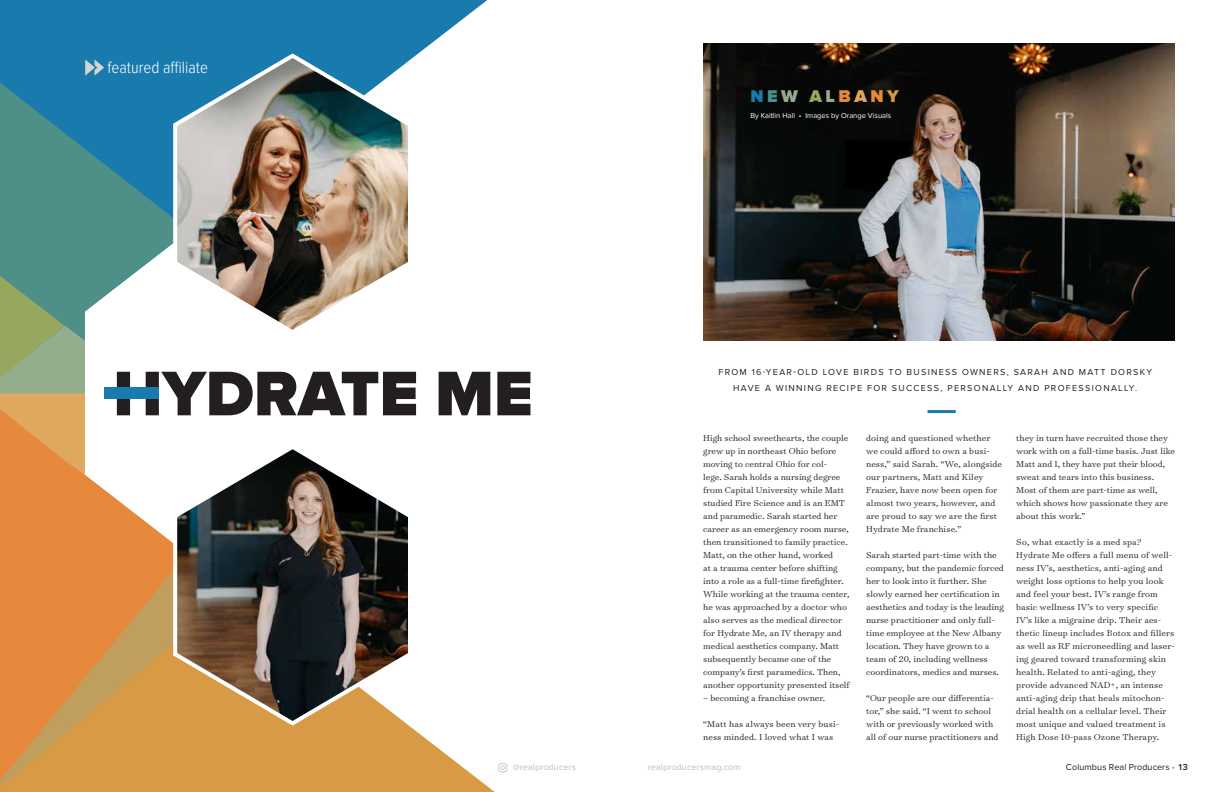
<style>
.page{position:relative;width:1224px;height:792px;background:#fff}
.page>*{position:absolute;margin:0;border:0;box-sizing:border-box;transform-origin:0 0}
.t1{font:900 65.3px "Proxima Nova";color:#231f20}
.t2{font:900 17.6px "Proxima Nova";letter-spacing:.2em;color:#94ad8d}
.t3{font:300 17px "Proxima Nova Cond";color:#fff}
.t4{font:300 9.8px/13px "Surveyor Text";color:#231f20}
.t5{font:9px/15.4px "Proxima Nova";letter-spacing:.145em;color:#231f20;text-align:center}
.t6{font:9px "Proxima Nova";letter-spacing:.01em;color:#bcbec0}
.t7{font:9px "Proxima Nova";letter-spacing:.01em;color:#231f20}
.t8{font:7.5px "Proxima Nova";color:#fff}
.s1{color:#197aad}
.s2{color:#4e9088}
.s3{color:#96a760}
.s4{color:#e6893d}
.s5{color:#dea85f}
.s6{color:#d89a44}
.s7{color:#19a8e0}
.s8{font-weight:600}
</style>
<div class="page">
<svg style="left:498px;top:763px;width:9px;height:9px"></svg>
<img style="left:703px;top:44px;width:472px;height:296px">
<svg style="left:0;top:728px;width:495px;height:64px;background:#dda85f"></svg>
<svg style="left:0;top:475px;width:171px;height:79px;fill:#e6893d"></svg>
<svg style="left:0;top:554px;width:235px;height:234px;background:#db9244"></svg>
<svg style="left:0;top:0;width:487px;height:83px;background:#358ab7"></svg>
<svg style="left:0;top:83px;width:171px;height:229px;background:#4b919c"></svg>
<svg style="left:0;top:276px;width:85px;height:199px;background:#a89f6b"></svg>
<svg style="left:85px;top:59px;width:19px;height:17px"></svg>
<div style="left:105px;top:387px;width:54px;height:12px;background:#197aad"></div>
<img style="left:171px;top:51px;width:244px;height:279px">
<img style="left:171px;top:449px;width:241px;height:279px">
<hr style="left:928px;top:410px;width:28px;height:3px;background:#197aad">
<h3 class="t3" style="left:107px;top:59px;width:102px">featured affiliate</h3>
<h1 class="t1" style="left:113px;top:364px;width:421px">HYDRATE ME</h1>
<h2 class="t2" style="left:750px;top:88px;width:150px"><span class="s1">N</span><span class="s2">E</span>W <span class="s3">A</span>L<span class="s4">B</span><span class="s5">A</span><span class="s4">N</span><span class="s6">Y</span></h2>
<p class="t8" style="left:750px;top:111px;width:142px">By Kaitlin Hall • Images by Orange Visuals</p>
<p class="t5" style="left:718px;top:365px;width:435px">FROM 16-YEAR-OLD LOVE BIRDS TO BUSINESS OWNERS, SARAH AND MATT DORSKY<br>HAVE A WINNING RECIPE FOR SUCCESS, PERSONALLY AND PROFESSIONALLY.</p>
<p class="t4" style="left:703px;top:431px;width:148px">High school sweethearts, the couple grew up in northeast Ohio before moving to central Ohio for col-<br>lege. Sarah holds a nursing degree from Capital University while Matt studied Fire Science and is an EMT and paramedic. Sarah started her career as an emergency room nurse, then transitioned to family practice.<br>Matt, on the other hand, worked<br>at a trauma center before shifting into a role as a full-time firefighter.<br>While working at the trauma center, he was approached by a doctor who also serves as the medical director for Hydrate Me, an IV therapy and medical aesthetics company. Matt subsequently became one of the company’s first paramedics. Then, another opportunity presented itself</p>
<p class="t4" style="left:703px;top:691px;width:124px">– becoming a franchise owner.</p>
<p class="t4" style="left:703px;top:717px;width:137px">“Matt has always been very busi&shy;ness minded. I loved what I was</p>
<p class="t4" style="left:866px;top:431px;width:137px">doing and questioned whether we could afford to own a busi&shy;ness,” said Sarah. “We, alongside our partners, Matt and Kiley<br>Frazier, have now been open for almost two years, however, and are proud to say we are the first<br>Hydrate Me franchise.”</p>
<p class="t4" style="left:866px;top:548px;width:139px">Sarah started part-time with the company, but the pandemic forced her to look into it further. She slowly earned her certification in aesthetics and today is the leading nurse practitioner and only full&shy;time employee at the New Albany location. They have grown to a team of 20, including wellness coordinators, medics and nurses.</p>
<p class="t4" style="left:866px;top:691px;width:134px">“Our people are our differentia&shy;tor,” she said. “I went to school with or previously worked with all of our nurse practitioners and</p>
<p class="t4" style="left:1016px;top:431px;width:160px">they in turn have recruited those they work with on a full-time basis. Just like Matt and I, they have put their blood, sweat and tears into this business.<br>Most of them are part-time as well, which shows how passionate they are about this work.”</p>
<p class="t4" style="left:1016px;top:535px;width:160px">So, what exactly is a med spa?<br>Hydrate Me offers a full menu of well&shy;ness IV’s, aesthetics, anti-aging and weight loss options to help you look and feel your best. IV’s range from basic wellness IV’s to very specific IV’s like a migraine drip. Their aes&shy;thetic lineup includes Botox and fillers as well as RF microneedling and laser&shy;ing geared toward transforming skin health. Related to anti-aging, they provide advanced NAD+, an intense anti-aging drip that heals mitochon&shy;drial health on a cellular level. Their most unique and valued treatment is High Dose 10-pass Ozone Therapy.</p>
<p class="t6" style="left:513px;top:762px;width:65px">@realproducers</p>
<p class="t6" style="left:648px;top:762px;width:94px">realproducersmag.com</p>
<p class="t7" style="left:1066px;top:762px;width:124px">Columbus Real Producers <span class="s7">•</span> <span class="s8">13</span></p>
</div>
